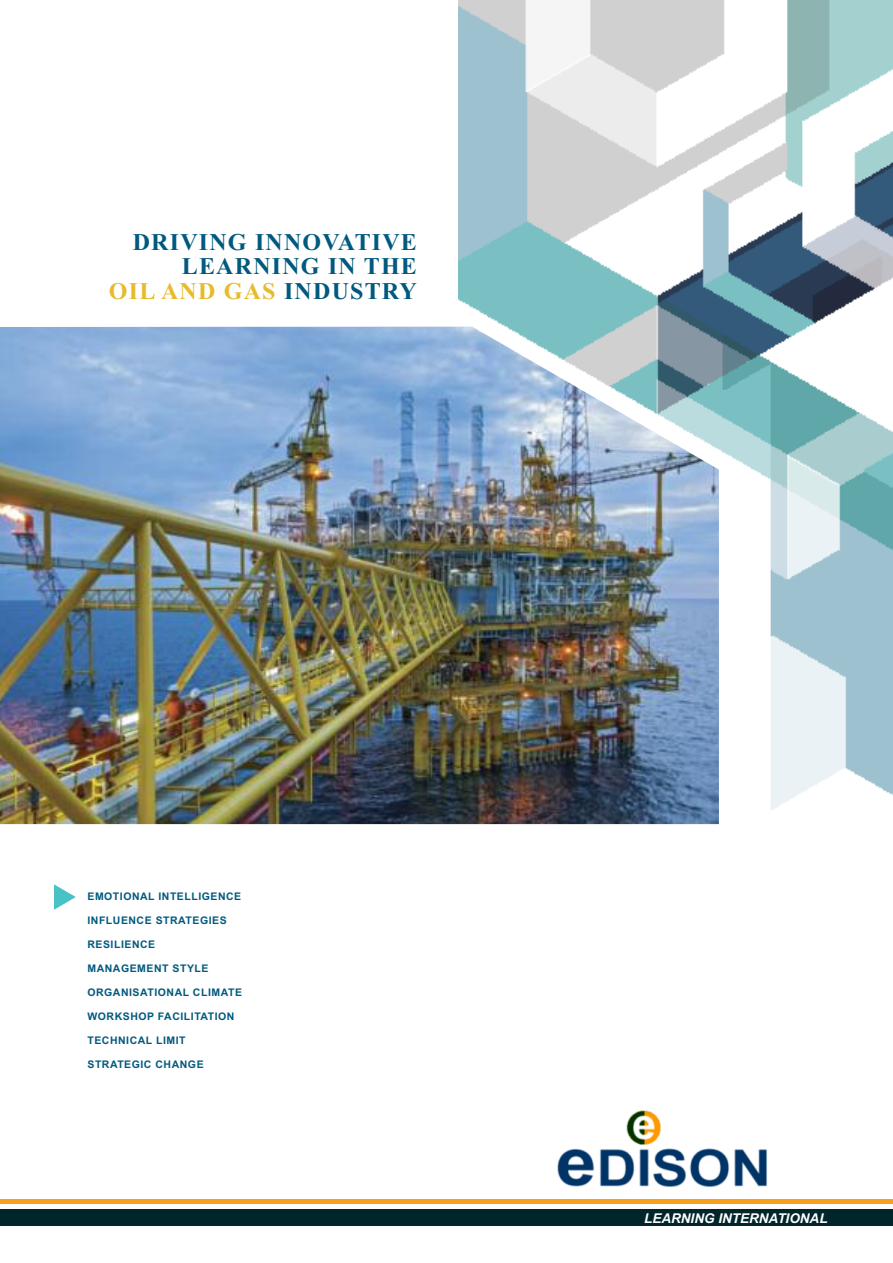
<style>
.page{position:relative;width:893px;height:1263px;background:#fff}
.page>*{position:absolute;margin:0;border:0;box-sizing:border-box;transform-origin:0 0}
.t1{font:700 24px/24.8px "Times New Roman";letter-spacing:.05em;color:#00597e;text-align:right}
.t2{font:italic 700 13.5px "Arial";color:#fff}
.t3{font:700 10.5px "Arial";letter-spacing:.05em;color:#00597e}
.s1{color:#e8bb2b}
</style>
<div class="page">
<svg style="left:54px;top:884px;width:22px;height:26px"></svg>
<img style="left:458px;top:0;width:435px;height:825px">
<img style="left:0;top:327px;width:719px;height:497px">
<img style="left:557px;top:1110px;width:210px;height:77px">
<div style="left:0;top:1199px;width:893px;height:5px;background:#f89f1c"></div>
<div style="left:0;top:1209px;width:893px;height:17px;background:#00262c"></div>
<h1 class="t1" style="left:109px;top:229px;width:310px">DRIVING INNOVATIVE<br>LEARNING IN THE<br><span class="s1">OIL AND GAS</span> INDUSTRY</h1>
<p class="t3" style="left:87px;top:890px;width:155px">EMOTIONAL INTELLIGENCE</p>
<p class="t3" style="left:87px;top:914px;width:141px">INFLUENCE STRATEGIES</p>
<p class="t3" style="left:87px;top:938px;width:69px">RESILIENCE</p>
<p class="t3" style="left:87px;top:962px;width:123px">MANAGEMENT STYLE</p>
<p class="t3" style="left:87px;top:986px;width:156px">ORGANISATIONAL CLIMATE</p>
<p class="t3" style="left:87px;top:1010px;width:148px">WORKSHOP FACILITATION</p>
<p class="t3" style="left:87px;top:1034px;width:100px">TECHNICAL LIMIT</p>
<p class="t3" style="left:87px;top:1058px;width:118px">STRATEGIC CHANGE</p>
<p class="t2" style="left:644px;top:1210px;width:185px">LEARNING INTERNATIONAL</p>
</div>
